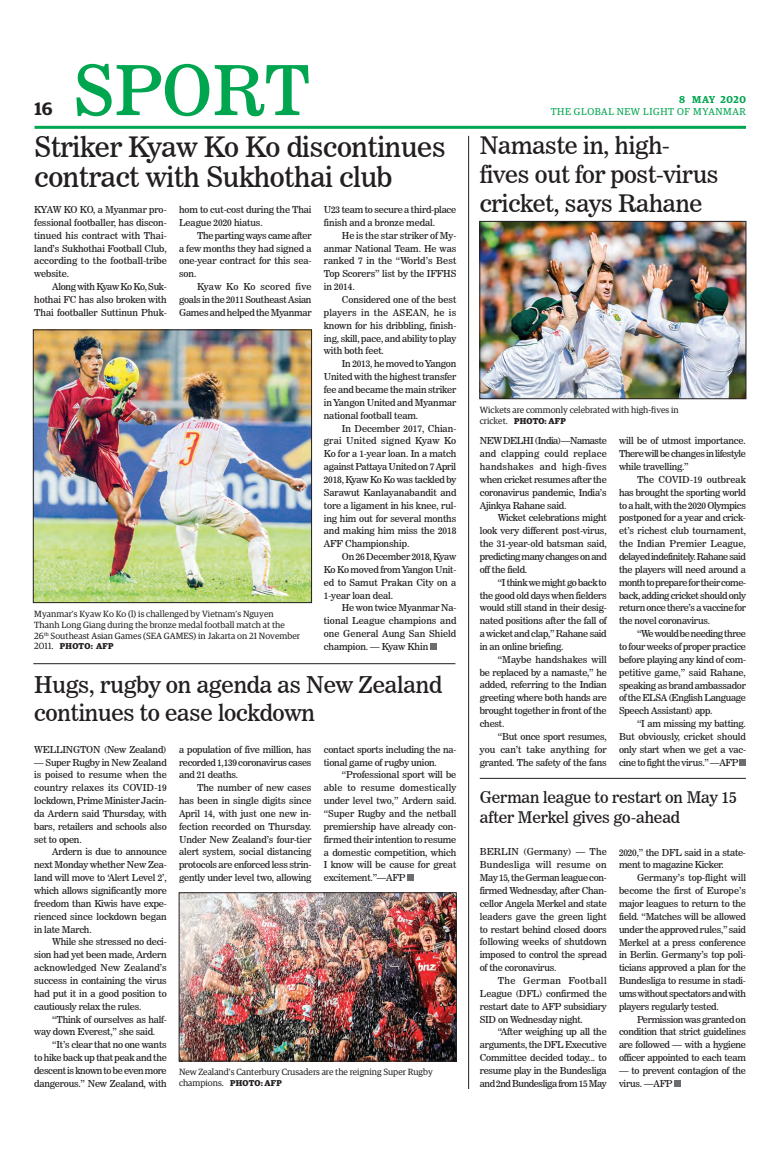
<style>
.page{position:relative;width:773px;height:1152px;background:#fff}
.page>*{position:absolute;margin:0;border:0;box-sizing:border-box;transform-origin:0 0}
.t1{font:68.5px "News 706 BT Roman C";color:#00a54f}
.t2{font:28px/29.6px "News 706 BT Roman C";letter-spacing:-.01em;color:#231f20}
.t3{font:24px/28.8px "News 706 BT Roman C";letter-spacing:-.01em;color:#231f20}
.t4{font:23px/27.6px "News 706 BT Roman C";letter-spacing:-.01em;color:#231f20}
.t5{font:600 18px "Guardian Egyp";color:#231f20}
.t6{font:16px/19.2px "News 706 BT Roman C";letter-spacing:-.01em;color:#231f20}
.t7{font:10px "Guardian Egyp";letter-spacing:.06em;color:#00a54f}
.t8{font:600 10px "Guardian Egyp";letter-spacing:.06em;color:#00a54f}
.t9{font:9.5px/12.9px "News 706 BT Roman C";letter-spacing:-.02em;color:#231f20;text-align:justify}
.t10{font:9px/10.8px "Guardian Egyp";letter-spacing:.005em;color:#231f20}
.t11{font:700 8.5px "Guardian Egyp";letter-spacing:.025em;color:#231f20}
.s1{font-weight:400;font-size:9px}
.s2{font-weight:700;font-size:8.5px}
</style>
<div class="page">
<hr style="left:35px;top:126px;width:711px;height:3px;background:#00a54f">
<img style="left:181px;top:895px;width:273px;height:164px">
<div style="left:179px;top:893px;width:277px;height:168px;border:1px solid #231f20"></div>
<img style="left:481px;top:223px;width:263px;height:174px">
<div style="left:479px;top:221px;width:267px;height:178px;border:1px solid #231f20"></div>
<div style="left:739px;top:759px;width:7px;height:7px;background:#6c6d70"></div>
<div style="left:674px;top:1080px;width:6px;height:7px;background:#6c6d70"></div>
<hr style="left:468px;top:136px;width:1px;height:953px;background:#231f20">
<hr style="left:480px;top:778px;width:266px;height:1px;background:#231f20">
<img style="left:35px;top:332px;width:275px;height:269px">
<div style="left:33px;top:330px;width:279px;height:273px;border:1px solid #231f20"></div>
<div style="left:430px;top:643px;width:7px;height:7px;background:#6c6d70"></div>
<hr style="left:33px;top:663px;width:422px;height:1px;background:#231f20">
<svg style="left:407px;top:875px;width:6px;height:6px"></svg>
<h1 class="t1" style="left:73px;top:49px;width:238px">SPORT</h1>
<p class="t8" style="left:679px;top:92px;width:68px">8 MAY 2020</p>
<h3 class="t5" style="left:35px;top:95px;width:20px">16</h3>
<p class="t7" style="left:550px;top:105px;width:197px">THE GLOBAL NEW LIGHT OF MYANMAR</p>
<h2 class="t2" style="left:35px;top:132px;width:412px">Striker Kyaw Ko Ko discontinues contract with Sukhothai club</h2>
<p class="t9" style="left:34px;top:203px;width:134px">KYAW KO KO, a Myanmar pro&shy;fessional footballer, has discon&shy;tinued his contract with Thai&shy;land’s Sukhothai Football Club, according to the football-tribe website.</p>
<p class="t9" style="left:34px;top:280px;width:134px;text-indent:18px">Along with Kyaw Ko Ko, Suk&shy;hothai FC has also broken with Thai footballer Suttinun Phuk-</p>
<p class="t9" style="left:179px;top:203px;width:134px">hom to cut-cost during the Thai<br>League 2020 hiatus.</p>
<p class="t9" style="left:179px;top:229px;width:134px;text-indent:18px">The parting ways came after a few months they had signed a one-year contract for this sea&shy;son.</p>
<p class="t9" style="left:179px;top:280px;width:134px;text-indent:18px">Kyaw Ko Ko scored five goals in the 2011 Southeast Asian Games and helped the Myanmar</p>
<p class="t10" style="left:34px;top:608px;width:267px">Myanmar’s Kyaw Ko Ko (l) is challenged by Vietnam’s Nguyen<br>Thanh Long Giang during the bronze medal football match at the<br>26<sup>th</sup> Southeast Asian Games (SEA GAMES) in Jakarta on 21 November</p>
<p class="t11" style="left:34px;top:640px;width:81px"><span class="s1">2011.</span> PHOTO: AFP</p>
<p class="t9" style="left:324px;top:203px;width:134px">U23 team to secure a third-place finish and a bronze medal.</p>
<p class="t9" style="left:324px;top:229px;width:134px;text-indent:18px">He is the star striker of My&shy;anmar National Team. He was ranked 7 in the “World’s Best Top Scorers” list by the IFFHS in 2014.</p>
<p class="t9" style="left:324px;top:293px;width:134px;text-indent:18px">Considered one of the best players in the ASEAN, he is known for his dribbling, finish&shy;ing, skill, pace, and ability to play with both feet.</p>
<p class="t9" style="left:324px;top:357px;width:134px;text-indent:18px">In 2013, he moved to Yangon United with the highest transfer fee and became the main striker in Yangon United and Myanmar national football team.</p>
<p class="t9" style="left:324px;top:422px;width:134px;text-indent:18px">In December 2017, Chian&shy;grai United signed Kyaw Ko Ko for a 1-year loan. In a match against Pattaya United on 7 April 2018, Kyaw Ko Ko was tackled by Sarawut Kanlayanabandit and tore a ligament in his knee, rul&shy;ing him out for several months and making him miss the 2018<br>AFF Championship.</p>
<p class="t9" style="left:324px;top:550px;width:134px;text-indent:18px">On 26 December 2018, Kyaw Ko Ko moved from Yangon Unit&shy;ed to Samut Prakan City on a 1-year loan deal.</p>
<p class="t9" style="left:324px;top:602px;width:134px;text-indent:18px">He won twice Myanmar Na&shy;tional League champions and one General Aung San Shield champion. — Kyaw Khin</p>
<h3 class="t4" style="left:34px;top:671px;width:409px">Hugs, rugby on agenda as New Zealand continues to ease lockdown</h3>
<p class="t9" style="left:34px;top:743px;width:134px">WELLINGTON (New Zealand)</p>
<p class="t9" style="left:34px;top:756px;width:134px">— Super Rugby in New Zealand is poised to resume when the country relaxes its COVID-19 lockdown, Prime Minister Jacin&shy;da Ardern said Thursday, with bars, retailers and schools also set to open.</p>
<p class="t9" style="left:34px;top:846px;width:134px;text-indent:18px">Ardern is due to announce next Monday whether New Zea&shy;land will move to ‘Alert Level 2’, which allows significantly more freedom than Kiwis have expe&shy;rienced since lockdown began in late March.</p>
<p class="t9" style="left:34px;top:936px;width:134px;text-indent:18px">While she stressed no deci&shy;sion had yet been made, Ardern acknowledged New Zealand’s success in containing the virus had put it in a good position to cautiously relax the rules.</p>
<p class="t9" style="left:34px;top:1013px;width:134px;text-indent:18px">“Think of ourselves as half&shy;way down Everest,” she said.</p>
<p class="t9" style="left:34px;top:1038px;width:134px;text-indent:18px">“It’s clear that no one wants to hike back up that peak and the descent is known to be even more dangerous.” New Zealand, with</p>
<p class="t9" style="left:179px;top:743px;width:134px">a population of five million, has recorded 1,139 coronavirus cases and 21 deaths.</p>
<p class="t9" style="left:179px;top:781px;width:134px;text-indent:18px">The number of new cases has been in single digits since April 14, with just one new in&shy;fection recorded on Thursday.<br>Under New Zealand’s four-tier alert system, social distancing protocols are enforced less strin&shy;gently under level two, allowing</p>
<p class="t9" style="left:324px;top:743px;width:134px">contact sports including the na&shy;tional game of rugby union.</p>
<p class="t9" style="left:324px;top:769px;width:134px;text-indent:18px">“Professional sport will be able to resume domestically under level two,” Ardern said. “Super Rugby and the netball premiership have already con&shy;firmed their intention to resume a domestic competition, which I know will be cause for great excitement.”—AFP</p>
<p class="t10" style="left:179px;top:1066px;width:255px">New Zealand’s Canterbury Crusaders are the reigning Super Rugby champions. <span class="s2">PHOTO: AFP</span></p>
<h3 class="t3" style="left:480px;top:131px;width:240px">Namaste in, high&shy;fives out for post-virus cricket, says Rahane</h3>
<p class="t10" style="left:480px;top:404px;width:200px">Wickets are commonly celebrated with high-fives in</p>
<p class="t11" style="left:480px;top:414px;width:88px"><span class="s1">cricket.</span> PHOTO: AFP</p>
<p class="t9" style="left:480px;top:434px;width:128px">NEW DELHI (India)—Namaste and clapping could replace handshakes and high-fives when cricket resumes after the coronavirus pandemic, India’s Ajinkya Rahane said.</p>
<p class="t9" style="left:480px;top:511px;width:128px;text-indent:18px">Wicket celebrations might look very different post-virus, the 31-year-old batsman said, predicting many changes on and off the field.</p>
<p class="t9" style="left:480px;top:576px;width:128px;text-indent:18px">“I think we might go back to the good old days when fielders would still stand in their desig&shy;nated positions after the fall of a wicket and clap,” Rahane said in an online briefing.</p>
<p class="t9" style="left:480px;top:653px;width:128px;text-indent:18px">“Maybe handshakes will be replaced by a namaste,” he added, referring to the Indian greeting where both hands are brought together in front of the chest.</p>
<p class="t9" style="left:480px;top:730px;width:128px;text-indent:18px">“But once sport resumes, you can’t take anything for granted. The safety of the fans</p>
<p class="t9" style="left:619px;top:434px;width:128px">will be of utmost importance.<br>There will be changes in lifestyle while travelling.”</p>
<p class="t9" style="left:619px;top:473px;width:128px;text-indent:18px">The COVID-19 outbreak has brought the sporting world to a halt, with the 2020 Olympics postponed for a year and crick&shy;et’s richest club tournament, the Indian Premier League, delayed indefinitely. Rahane said the players will need around a month to prepare for their come&shy;back, adding cricket should only return once there’s a vaccine for the novel coronavirus.</p>
<p class="t9" style="left:619px;top:627px;width:128px;text-indent:18px">“We would be needing three to four weeks of proper practice before playing any kind of com&shy;petitive game,” said Rahane, speaking as brand ambassador of the ELSA (English Language Speech Assistant) app.</p>
<p class="t9" style="left:619px;top:717px;width:128px;text-indent:18px">“I am missing my batting.<br>But obviously, cricket should only start when we get a vac&shy;cine to fight the virus.” —AFP</p>
<h3 class="t6" style="left:480px;top:788px;width:259px">German league to restart on May 15 after Merkel gives go-ahead</h3>
<p class="t9" style="left:480px;top:846px;width:128px">BERLIN (Germany) — The Bundesliga will resume on May 15, the German league con&shy;firmed Wednesday, after Chan&shy;cellor Angela Merkel and state leaders gave the green light to restart behind closed doors following weeks of shutdown imposed to control the spread of the coronavirus.</p>
<p class="t9" style="left:480px;top:974px;width:128px;text-indent:18px">The German Football League (DFL) confirmed the restart date to AFP subsidiary SID on Wednesday night.</p>
<p class="t9" style="left:480px;top:1026px;width:128px;text-indent:18px">“After weighing up all the arguments, the DFL Executive Committee decided today... to resume play in the Bundesliga and 2nd Bundesliga from 15 May</p>
<p class="t9" style="left:619px;top:846px;width:128px">2020,” the DFL said in a state&shy;ment to magazine Kicker.</p>
<p class="t9" style="left:619px;top:871px;width:128px;text-indent:18px">Germany’s top-flight will become the first of Europe’s major leagues to return to the field. “Matches will be allowed under the approved rules,” said Merkel at a press conference in Berlin. Germany’s top poli&shy;ticians approved a plan for the Bundesliga to resume in stadi&shy;ums without spectators and with players regularly tested.</p>
<p class="t9" style="left:619px;top:1013px;width:128px;text-indent:18px">Permission was granted on condition that strict guidelines are followed — with a hygiene officer appointed to each team</p>
<p class="t9" style="left:619px;top:1064px;width:128px">— to prevent contagion of the virus. —AFP</p>
</div>
